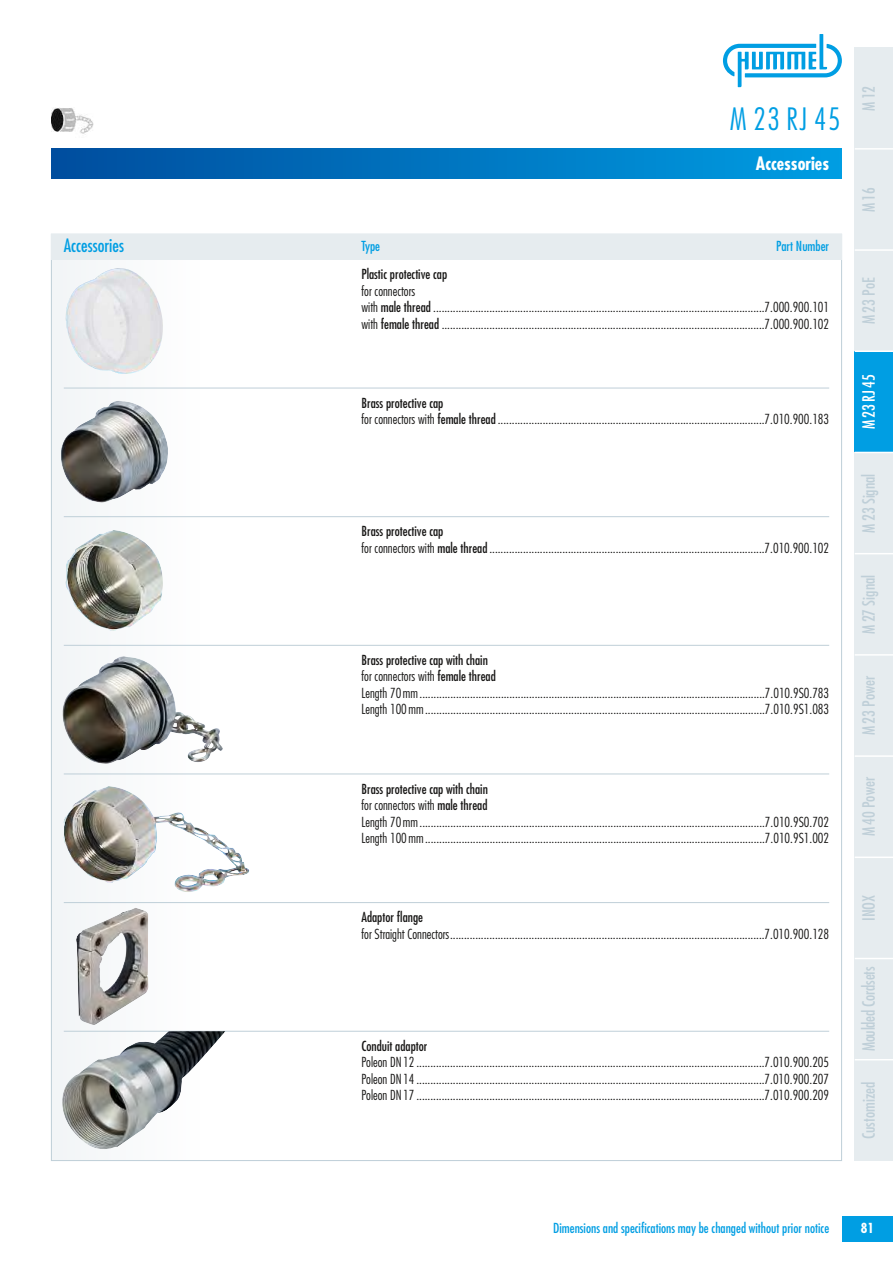
<style>
.page{position:relative;width:893px;height:1263px;background:#fff}
.page>*{position:absolute;margin:0;border:0;box-sizing:border-box;transform-origin:0 0}
.t1{font:300 condensed 30px "Futura Std";color:#009ee3}
.t2{font:700 condensed 18px "Futura Std";color:#fff}
.t3{font:condensed 18px "Futura Std";color:#009ee3}
.t4{font:condensed 16.5px "Futura Std";color:#bfcfd8}
.t5{font:condensed 16.5px "Futura Std";color:#fff}
.t6{font:300 condensed 13.5px/16.5px "Futura Std";color:#171615}
.t7{font:condensed 13.5px "Futura Std";color:#009ee3}
.t8{font:condensed 13.5px "Futura Std";color:#171615}
.t9{font:700 condensed 13.5px "Futura Std";color:#fff}
.s1{font-weight:400}
</style>
<div class="page">
<div style="left:51px;top:149px;width:791px;height:30px;background:linear-gradient(to right,#004d9e,#009ee3)"></div>
<div style="left:842px;top:1216px;width:51px;height:26px;background:#009ee3"></div>
<div style="left:855px;top:149px;width:38px;height:101px;background:#e6ecef"></div>
<div style="left:855px;top:48px;width:38px;height:101px;background:#e6ecef"></div>
<div style="left:855px;top:250px;width:38px;height:101px;background:#e6ecef"></div>
<div style="left:855px;top:351px;width:38px;height:101px;background:#009ee3"></div>
<div style="left:855px;top:452px;width:38px;height:102px;background:#e6ecef"></div>
<div style="left:855px;top:554px;width:38px;height:101px;background:#e6ecef"></div>
<div style="left:855px;top:655px;width:38px;height:101px;background:#e6ecef"></div>
<div style="left:855px;top:756px;width:38px;height:101px;background:#e6ecef"></div>
<div style="left:855px;top:857px;width:38px;height:101px;background:#e6ecef"></div>
<div style="left:855px;top:958px;width:38px;height:102px;background:#e6ecef"></div>
<div style="left:855px;top:1060px;width:38px;height:101px;background:#e6ecef"></div>
<hr style="left:855px;top:249px;width:38px;height:2px;background:#fff">
<hr style="left:855px;top:148px;width:38px;height:2px;background:#fff">
<hr style="left:855px;top:350px;width:38px;height:2px;background:#fff">
<hr style="left:855px;top:452px;width:38px;height:1px;background:#fff">
<hr style="left:855px;top:553px;width:38px;height:1px;background:#fff">
<hr style="left:855px;top:654px;width:38px;height:2px;background:#fff">
<hr style="left:855px;top:755px;width:38px;height:2px;background:#fff">
<hr style="left:855px;top:856px;width:38px;height:2px;background:#fff">
<hr style="left:855px;top:958px;width:38px;height:1px;background:#fff">
<hr style="left:855px;top:1059px;width:38px;height:1px;background:#fff">
<div style="left:51px;top:259px;width:149px;height:902px;background:#fafbfc"></div>
<div style="left:51px;top:234px;width:791px;height:25px;background:#e6ecef"></div>
<hr style="left:64px;top:388px;width:765px;height:1px;background:#bfcfd8">
<hr style="left:64px;top:516px;width:765px;height:1px;background:#bfcfd8">
<hr style="left:64px;top:645px;width:765px;height:1px;background:#bfcfd8">
<hr style="left:64px;top:773px;width:765px;height:1px;background:#bfcfd8">
<hr style="left:64px;top:902px;width:765px;height:1px;background:#bfcfd8">
<hr style="left:64px;top:1031px;width:765px;height:1px;background:#bfcfd8">
<img style="left:51px;top:108px;width:43px;height:26px">
<img style="left:66px;top:268px;width:97px;height:106px">
<img style="left:61px;top:401px;width:107px;height:102px">
<img style="left:66px;top:530px;width:97px;height:101px">
<img style="left:62px;top:656px;width:161px;height:108px">
<img style="left:63px;top:786px;width:186px;height:106px">
<img style="left:76px;top:908px;width:72px;height:117px">
<img style="left:62px;top:1031px;width:163px;height:118px">
<svg style="left:723px;top:34px;width:119px;height:53px"></svg>
<h1 class="t1" style="left:730px;top:106px;width:112px">M 23 RJ 45</h1>
<h2 class="t2" style="left:756px;top:155px;width:75px">Accessories</h2>
<h2 class="t3" style="left:64px;top:238px;width:62px">Accessories</h2>
<p class="t7" style="left:361px;top:240px;width:20px">Type</p>
<p class="t7" style="left:776px;top:240px;width:54px">Part Number</p>
<p class="t8" style="left:361px;top:268px;width:87px">Plastic protective cap</p>
<p class="t6" style="left:361px;top:283px;width:469px">for connectors<br>with <span class="s1">male thread</span> ......................................................................................................................7.000.900.101 with <span class="s1">female thread</span> ...................................................................................................................7.000.900.102</p>
<p class="t6" style="left:361px;top:395px;width:469px"><span class="s1">Brass protective cap<br></span>for connectors with <span class="s1">female thread</span>...............................................................................................7.010.900.183</p>
<p class="t6" style="left:361px;top:524px;width:469px"><span class="s1">Brass protective cap<br></span>for connectors with <span class="s1">male thread</span>..................................................................................................7.010.900.102</p>
<p class="t6" style="left:361px;top:653px;width:469px"><span class="s1">Brass protective cap with chain<br></span>for connectors with <span class="s1">female thread<br></span>Length 70 mm ...........................................................................................................................7.010.9s0.783<br>Length 100 mm .........................................................................................................................7.010.9s1.083</p>
<p class="t6" style="left:361px;top:781px;width:469px"><span class="s1">Brass protective cap with chain<br></span>for connectors with <span class="s1">male thread<br></span>Length 70 mm ...........................................................................................................................7.010.9s0.702<br>Length 100 mm .........................................................................................................................7.010.9s1.002</p>
<p class="t8" style="left:361px;top:911px;width:63px">Adaptor flange</p>
<p class="t6" style="left:361px;top:926px;width:469px">for straight Connectors................................................................................................................7.010.900.128</p>
<p class="t8" style="left:361px;top:1040px;width:68px">Conduit adaptor</p>
<p class="t6" style="left:361px;top:1055px;width:469px;text-align:justify">Poleon Dn 12 ............................................................................................................................7.010.900.205<br>Poleon Dn 14 ............................................................................................................................7.010.900.207<br>Poleon Dn 17 ............................................................................................................................7.010.900.209</p>
<p class="t4" style="left:861px;top:111px;width:26px;rotate:-90deg">M 12</p>
<p class="t4" style="left:861px;top:212px;width:26px;rotate:-90deg">M 16</p>
<p class="t4" style="left:861px;top:324px;width:48px;rotate:-90deg">M 23 PoE</p>
<p class="t5" style="left:861px;top:429px;width:56px;rotate:-90deg">M 23 RJ 45</p>
<p class="t4" style="left:861px;top:533px;width:61px;rotate:-90deg">M 23 Signal</p>
<p class="t4" style="left:861px;top:634px;width:61px;rotate:-90deg">M 27 Signal</p>
<p class="t4" style="left:861px;top:735px;width:61px;rotate:-90deg">M 23 Power</p>
<p class="t4" style="left:861px;top:836px;width:61px;rotate:-90deg">M 40 Power</p>
<p class="t4" style="left:861px;top:921px;width:28px;rotate:-90deg">INOX</p>
<p class="t4" style="left:861px;top:1051px;width:86px;rotate:-90deg">Moulded Cordsets</p>
<p class="t4" style="left:861px;top:1139px;width:59px;rotate:-90deg">Customized</p>
<p class="t7" style="left:553px;top:1222px;width:278px">Dimensions and specifications may be changed without prior notice</p>
<p class="t9" style="left:861px;top:1222px;width:15px">81</p>
</div>
